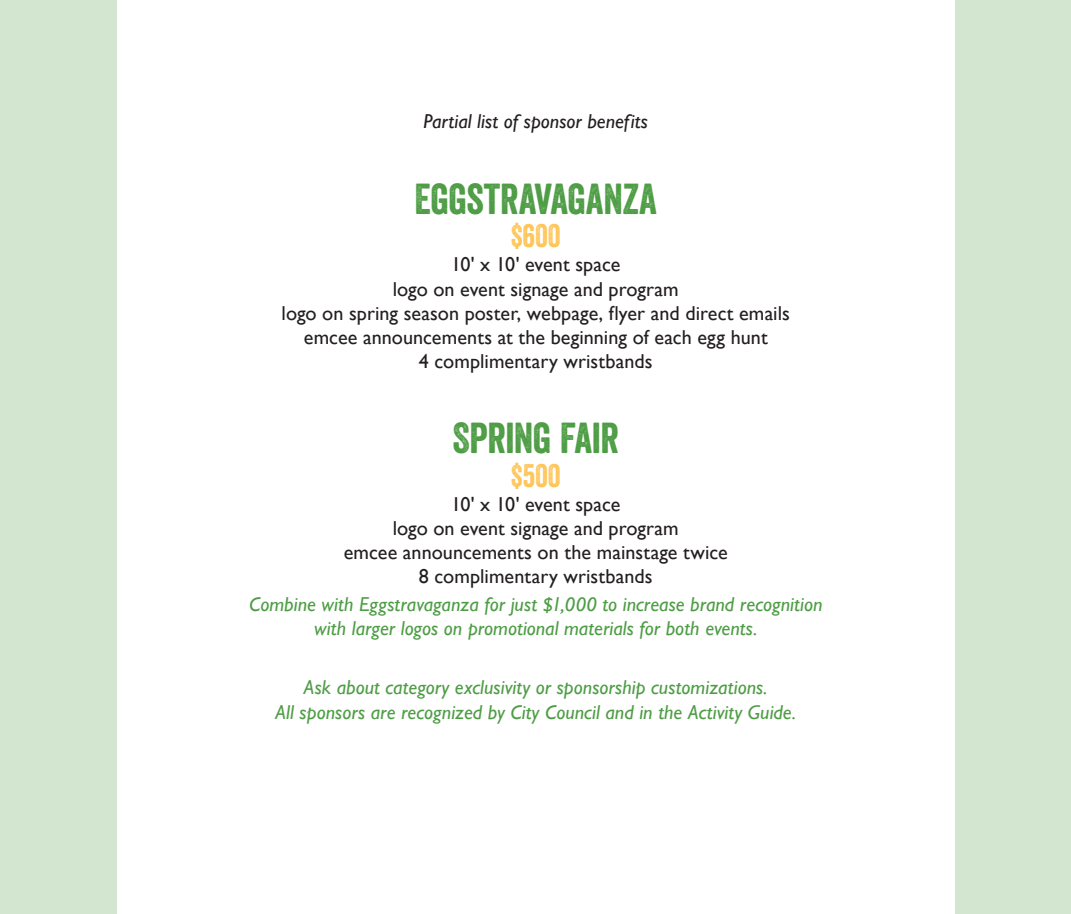
<style>
.page{position:relative;width:1071px;height:914px;background:#d3e7d0}
.page>*{position:absolute;margin:0;border:0;box-sizing:border-box;transform-origin:0 0}
.t1{font:42px "Veneer";letter-spacing:-.01em;color:#4e9d45}
.t2{font:31.5px "Veneer";letter-spacing:-.005em;color:#fec558}
.t3{font:20.12px/24.2px "Gill Sans";letter-spacing:.005em;color:#231f20;text-align:center}
.t4{font:italic 20.12px/24.2px "Gill Sans";letter-spacing:.005em;color:#4e9d45;text-align:center}
.t5{font:italic 20.12px "Gill Sans";color:#231f20}
</style>
<div class="page">
<div style="left:117px;top:0;width:837px;height:914px;background:#fff"></div>
<p class="t5" style="left:424px;top:110px;width:226px">Partial list of sponsor benefits</p>
<h1 class="t1" style="left:415px;top:173px;width:244px">EGGSTRAVAGANZA</h1>
<h2 class="t2" style="left:511px;top:217px;width:52px">$600</h2>
<p class="t3" style="left:282px;top:253px;width:510px">10' x 10' event space<br>logo on event signage and program<br>logo on spring season poster, webpage, flyer and direct emails emcee announcements at the beginning of each egg hunt<br>4 complimentary wristbands</p>
<h1 class="t1" style="left:453px;top:413px;width:168px">SPRING FAIR</h1>
<h2 class="t2" style="left:511px;top:456px;width:51px">$500</h2>
<p class="t3" style="left:344px;top:492px;width:386px">10' x 10' event space<br>logo on event signage and program<br>emcee announcements on the mainstage twice<br>8 complimentary wristbands</p>
<p class="t4" style="left:249px;top:592px;width:575px">Combine with Eggstravaganza for just $1,000 to increase brand recognition with larger logos on promotional materials for both events.</p>
<p class="t4" style="left:276px;top:675px;width:522px">Ask about category exclusivity or sponsorship customizations.<br>All sponsors are recognized by City Council and in the Activity Guide.</p>
</div>
